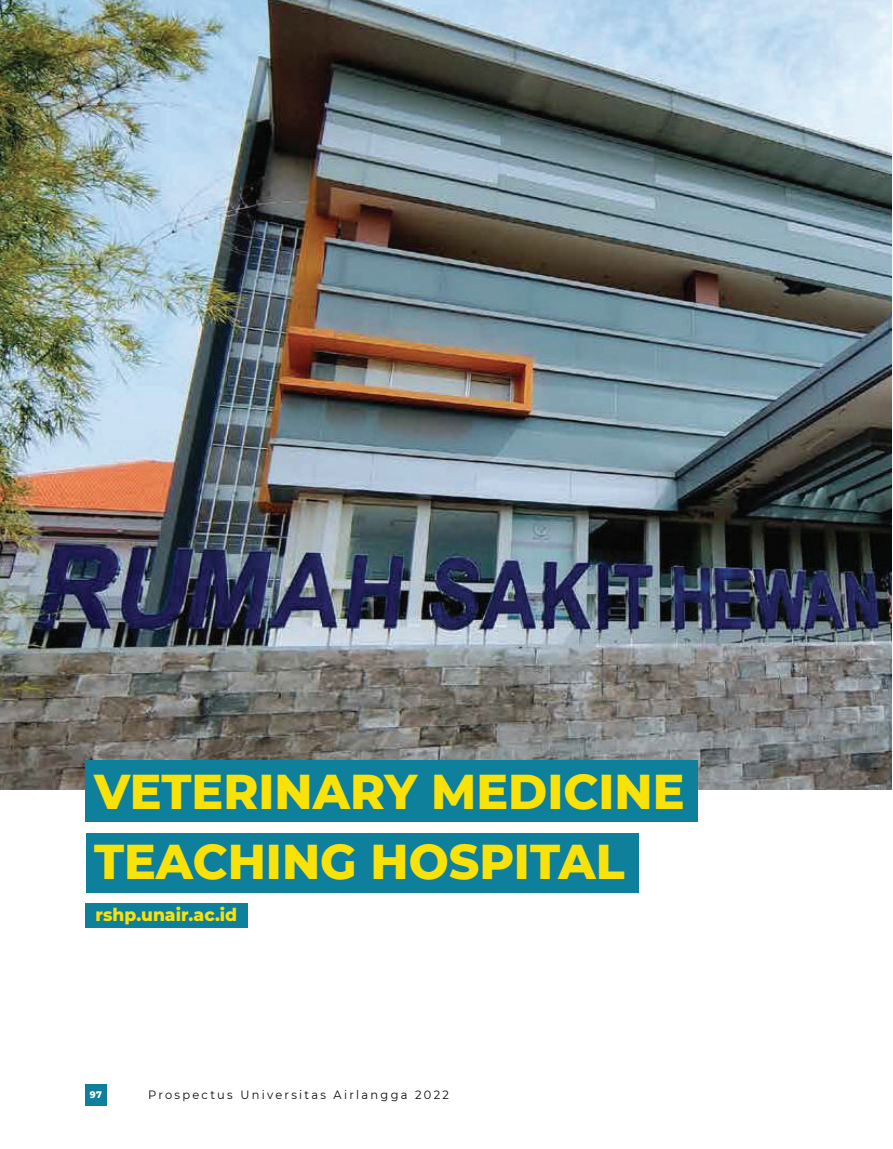
<style>
.page{position:relative;width:893px;height:1149px;background:#fff}
.page>*{position:absolute;margin:0;border:0;box-sizing:border-box;transform-origin:0 0}
.t1{font:800 49.8px/69.8px "Montserrat";color:#f9e10a;scale:.95 1}
.t2{font:800 18px "Montserrat";color:#f9e10a;scale:.95 1}
.t3{font:12px "Montserrat";letter-spacing:.2em;color:#080a09;scale:.95 1}
.t4{font:800 9.6px "Montserrat";color:#fff;scale:.95 1}
</style>
<div class="page">
<img style="left:0;top:0;width:892px;height:789px">
<div style="left:86px;top:1083px;width:21px;height:22px;background:#0e809b"></div>
<div style="left:86px;top:759px;width:612px;height:62px;background:#0e809b"></div>
<div style="left:86px;top:833px;width:553px;height:59px;background:#0e809b"></div>
<div style="left:85px;top:903px;width:163px;height:24px;background:#0e809b"></div>
<h1 class="t1" style="left:94px;top:753px;width:623px">VETERINARY MEDICINE<br>TEACHING HOSPITAL</h1>
<h2 class="t2" style="left:96px;top:901px;width:150px">rshp.unair.ac.id</h2>
<p class="t4" style="left:90px;top:1086px;width:14px">97</p>
<p class="t3" style="left:148px;top:1086px;width:318px">Prospectus Universitas Airlangga 2022</p>
</div>
